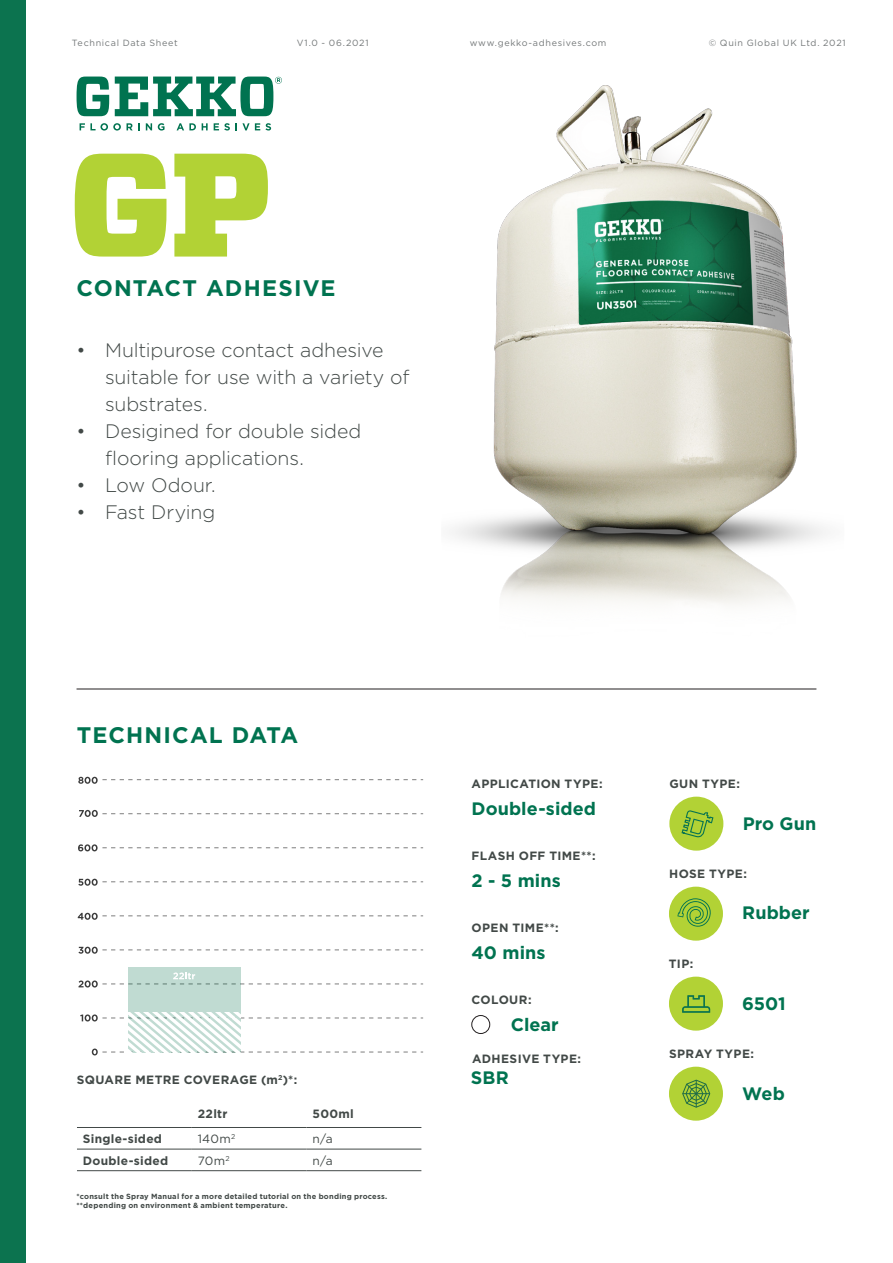
<style>
.page{position:relative;width:893px;height:1263px;background:#fff}
.page>*{position:absolute;margin:0;border:0;box-sizing:border-box;transform-origin:0 0}
.t1{font:900 147px "Vitesse";color:#b2d235}
.t2{font:700 22.5px "Gotham";letter-spacing:.05em;color:#007350}
.t3{font:300 19.5px/27px "Gotham";letter-spacing:-.005em;color:#424947}
.t4{font:700 18px "Gotham";letter-spacing:.005em;color:#007350}
.t5{font:700 12px "Gotham";letter-spacing:.03em;color:#424947}
.t6{font:12px "Gotham";letter-spacing:.025em;color:#424947}
.t7{font:9px "Gotham";letter-spacing:.075em;color:#737778}
.t8{font:700 7.5px/9px "Gotham";letter-spacing:.03em;color:#424947}
</style>
<div class="page">
<div style="left:0;top:0;width:26px;height:1263px;background:#0c734f"></div>
<svg style="left:80px;top:123px;width:41px;height:8px"></svg>
<svg style="left:127px;top:123px;width:13px;height:7px"></svg>
<svg style="left:146px;top:123px;width:6px;height:7px"></svg>
<svg style="left:158px;top:123px;width:7px;height:8px"></svg>
<svg style="left:177px;top:123px;width:19px;height:7px"></svg>
<svg style="left:202px;top:123px;width:6px;height:7px"></svg>
<svg style="left:214px;top:123px;width:16px;height:8px"></svg>
<svg style="left:236px;top:123px;width:35px;height:8px"></svg>
<svg style="left:77px;top:77px;width:205px;height:39px"></svg>
<hr style="left:77px;top:689px;width:739px;height:1px;background:#231f20">
<img style="left:431px;top:85px;width:395px;height:605px">
<div style="left:472px;top:1015px;width:18px;height:19px;border:1px solid #231f20;border-radius:50%"></div>
<hr style="left:77px;top:1127px;width:115px;height:1px;background:#424947">
<hr style="left:192px;top:1127px;width:115px;height:1px;background:#424947">
<hr style="left:307px;top:1127px;width:114px;height:1px;background:#424947">
<hr style="left:77px;top:1149px;width:115px;height:1px;background:#424947">
<hr style="left:192px;top:1149px;width:115px;height:1px;background:#424947">
<hr style="left:307px;top:1149px;width:114px;height:1px;background:#424947">
<hr style="left:77px;top:1170px;width:115px;height:1px;background:#424947">
<hr style="left:192px;top:1170px;width:115px;height:1px;background:#424947">
<hr style="left:307px;top:1170px;width:114px;height:1px;background:#424947">
<div style="left:128px;top:967px;width:113px;height:85px;background:#c0dbd2"></div>
<svg style="left:78px;top:777px;width:345px;height:7px"></svg>
<svg style="left:79px;top:810px;width:344px;height:7px"></svg>
<svg style="left:78px;top:844px;width:345px;height:7px"></svg>
<svg style="left:78px;top:879px;width:345px;height:7px"></svg>
<svg style="left:78px;top:913px;width:345px;height:7px"></svg>
<svg style="left:78px;top:947px;width:345px;height:7px"></svg>
<svg style="left:80px;top:1012px;width:343px;height:43px"></svg>
<svg style="left:79px;top:972px;width:344px;height:15px"></svg>
<div style="left:669px;top:797px;width:54px;height:54px;background:#b2d235;border-radius:50%"></div>
<svg style="left:681px;top:810px;width:33px;height:28px"></svg>
<div style="left:669px;top:887px;width:54px;height:54px;background:#b2d235;border-radius:50%"></div>
<svg style="left:677px;top:898px;width:34px;height:29px"></svg>
<div style="left:669px;top:977px;width:54px;height:54px;background:#b2d235;border-radius:50%"></div>
<svg style="left:682px;top:995px;width:28px;height:17px"></svg>
<div style="left:669px;top:1067px;width:54px;height:54px;background:#b2d235;border-radius:50%"></div>
<svg style="left:682px;top:1079px;width:28px;height:29px"></svg>
<p class="t7" style="left:72px;top:37px;width:107px">Technical Data Sheet</p>
<p class="t7" style="left:297px;top:37px;width:73px">V1.0 - 06.2021</p>
<p class="t7" style="left:470px;top:37px;width:138px">www.gekko-adhesives.com</p>
<p class="t7" style="left:709px;top:37px;width:138px">© Quin Global UK Ltd. 2021</p>
<h1 class="t1" style="left:69px;top:106px;width:205px">GP</h1>
<h2 class="t2" style="left:77px;top:273px;width:261px">CONTACT ADHESIVE</h2>
<h3 class="t3" style="left:105px;top:336px;width:306px;text-indent:-29px">• Multipurose contact adhesive suitable for use with a variety of substrates.</h3>
<h3 class="t3" style="left:105px;top:417px;width:258px;text-indent:-29px">• Desigined for double sided flooring applications.</h3>
<h3 class="t3" style="left:77px;top:471px;width:141px">• Low Odour.</h3>
<h3 class="t3" style="left:77px;top:498px;width:140px">• Fast Drying</h3>
<h2 class="t2" style="left:77px;top:720px;width:223px">TECHNICAL DATA</h2>
<p class="t5" style="left:77px;top:1072px;width:222px">SQUARE METRE COVERAGE (m<sup>2</sup>)*:</p>
<p class="t5" style="left:198px;top:1106px;width:31px">22ltr</p>
<p class="t5" style="left:313px;top:1106px;width:43px">500ml</p>
<p class="t5" style="left:83px;top:1131px;width:81px">Single-sided</p>
<p class="t6" style="left:198px;top:1131px;width:39px">140m<sup>2</sup></p>
<p class="t6" style="left:313px;top:1131px;width:22px">n/a</p>
<p class="t5" style="left:83px;top:1152px;width:87px">Double-sided</p>
<p class="t6" style="left:198px;top:1153px;width:33px">70m<sup>2</sup></p>
<p class="t6" style="left:313px;top:1153px;width:22px">n/a</p>
<p class="t8" style="left:77px;top:1191px;width:312px">*consult the Spray Manual for a more detailed tutorial on the bonding process. **depending on environment &amp; ambient temperature.</p>
<p class="t5" style="left:472px;top:776px;width:132px">APPLICATION TYPE:</p>
<h3 class="t4" style="left:472px;top:796px;width:126px">Double-sided</h3>
<p class="t5" style="left:472px;top:848px;width:126px">FLASH OFF TIME**:</p>
<h3 class="t4" style="left:472px;top:868px;width:91px">2 - 5 mins</h3>
<p class="t5" style="left:472px;top:920px;width:89px">OPEN TIME**:</p>
<h3 class="t4" style="left:472px;top:940px;width:75px">40 mins</h3>
<p class="t5" style="left:472px;top:992px;width:61px">COLOUR:</p>
<h3 class="t4" style="left:511px;top:1012px;width:49px">Clear</h3>
<p class="t5" style="left:472px;top:1050px;width:111px">ADHESIVE TYPE:</p>
<h3 class="t4" style="left:471px;top:1065px;width:39px">SBR</h3>
<p class="t5" style="left:669px;top:776px;width:72px">GUN TYPE:</p>
<h3 class="t4" style="left:743px;top:812px;width:75px">Pro Gun</h3>
<p class="t5" style="left:669px;top:866px;width:79px">HOSE TYPE:</p>
<p class="t5" style="left:669px;top:956px;width:26px">TIP:</p>
<h3 class="t4" style="left:742px;top:900px;width:69px">Rubber</h3>
<h3 class="t4" style="left:742px;top:991px;width:45px">6501</h3>
<p class="t5" style="left:669px;top:1046px;width:87px">SPRAY TYPE:</p>
<h3 class="t4" style="left:742px;top:1081px;width:44px">Web</h3>
</div>
